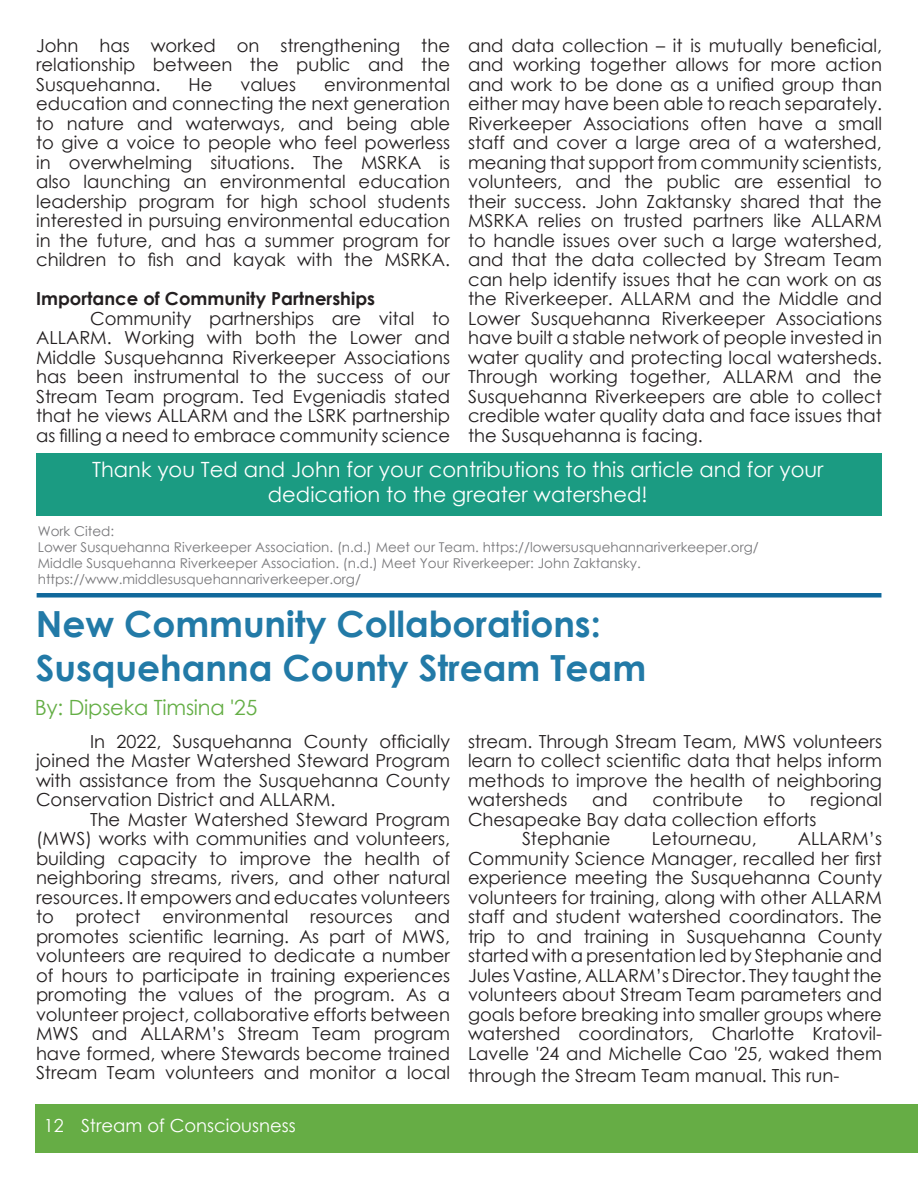
<style>
.page{position:relative;width:918px;height:1188px;background:#fff}
.page>*{position:absolute;margin:0;border:0;box-sizing:border-box;transform-origin:0 0}
.t1{font:700 36px "Century Gothic";color:#227aa7}
.t2{font:21px/25.2px "Century Gothic";color:#fff;text-align:center}
.t3{font:21px "Century Gothic";letter-spacing:-.01em;color:#64ae45}
.t4{font:18px/19.5px "Century Gothic";color:#231f20;text-align:justify}
.t5{font:700 18px "Century Gothic";color:#231f20}
.t6{font:18px "Century Gothic";color:#fff}
.t7{font:13.5px/16.2px "Century Gothic";color:#77777a}
</style>
<div class="page">
<div style="left:36px;top:1104px;width:882px;height:49px;background:#66ad45"></div>
<div style="left:37px;top:593px;width:844px;height:5px;background:#10689b"></div>
<div style="left:36px;top:453px;width:846px;height:62px;background:#1b9b82"></div>
<p class="t4" style="left:36px;top:35px;width:415px">John has worked on strengthening the relationship between the public and the Susquehanna.</p>
<p class="t4" style="left:36px;top:74px;width:415px;text-indent:288px">environmental education and connecting the next generation to nature and waterways, and being able to give a voice to people who feel powerless in overwhelming situations. The MSRKA is also launching an environmental education leadership program for high school students interested in pursuing environmental education in the future, and has a summer program for children to fish and kayak with the MSRKA.</p>
<p class="t5" style="left:36px;top:285px;width:341px">Importance of Community Partnerships</p>
<p class="t4" style="left:36px;top:308px;width:415px;text-indent:54px">Community partnerships are vital to ALLARM. Working with both the Lower and Middle Susquehanna Riverkeeper Associations has been instrumental to the success of our Stream Team program. Ted Evgeniadis stated that he views ALLARM and the LSRK partnership as filling a need to embrace community science</p>
<p class="t4" style="left:188px;top:74px;width:25px">He</p>
<p class="t4" style="left:241px;top:74px;width:57px">values</p>
<p class="t4" style="left:468px;top:35px;width:415px">and data collection – it is mutually beneficial, and working together allows for more action and work to be done as a unified group than either may have been able to reach separately.<br>Riverkeeper Associations often have a small staff and cover a large area of a watershed, meaning that support from community scientists, volunteers, and the public are essential to their success. John Zaktansky shared that the MSRKA relies on trusted partners like ALLARM to handle issues over such a large watershed, and that the data collected by Stream Team can help identify issues that he can work on as the Riverkeeper. ALLARM and the Middle and Lower Susquehanna Riverkeeper Associations have built a stable network of people invested in water quality and protecting local watersheds.<br>Through working together, ALLARM and the Susquehanna Riverkeepers are able to collect credible water quality data and face issues that the Susquehanna is facing.</p>
<p class="t2" style="left:92px;top:456px;width:733px">Thank you Ted and John for your contributions to this article and for your dedication to the greater watershed!</p>
<p class="t7" style="left:38px;top:523px;width:722px">Work Cited:<br>Lower Susquehanna Riverkeeper Association. (n.d.) Meet our Team. https://lowersusquehannariverkeeper.org/ Middle Susquehanna Riverkeeper Association. (n.d.) Meet Your Riverkeeper: John Zaktansky. https://www.middlesusquehannariverkeeper.org/</p>
<p class="t1" style="left:36px;top:597px;width:567px">New Community Collaborations:</p>
<p class="t1" style="left:36px;top:640px;width:612px">Susquehanna County Stream Team</p>
<p class="t3" style="left:35px;top:693px;width:224px">By: Dipseka Timsina '25</p>
<p class="t4" style="left:36px;top:731px;width:416px;text-indent:54px">In 2022, Susquehanna County officially joined the Master Watershed Steward Program with assistance from the Susquehanna County Conservation District and ALLARM.</p>
<p class="t4" style="left:36px;top:809px;width:416px;text-indent:54px">The Master Watershed Steward Program (MWS) works with communities and volunteers, building capacity to improve the health of neighboring streams, rivers, and other natural resources. It empowers and educates volunteers to protect environmental resources and promotes scientific learning. As part of MWS, volunteers are required to dedicate a number of hours to participate in training experiences promoting the values of the program. As a volunteer project, collaborative efforts between MWS and ALLARM’s Stream Team program have formed, where Stewards become trained Stream Team volunteers and monitor a local</p>
<p class="t6" style="left:44px;top:1113px;width:21px">12</p>
<p class="t6" style="left:81px;top:1113px;width:216px">Stream of Consciousness</p>
<p class="t4" style="left:468px;top:731px;width:416px">stream. Through Stream Team, MWS volunteers learn to collect scientific data that helps inform methods to improve the health of neighboring watersheds</p>
<p class="t4" style="left:468px;top:790px;width:416px;text-indent:343px">regional<br>Chesapeake Bay data collection efforts</p>
<p class="t4" style="left:522px;top:829px;width:90px">Stephanie</p>
<p class="t4" style="left:652px;top:829px;width:107px">Letourneau,</p>
<p class="t4" style="left:592px;top:790px;width:37px">and</p>
<p class="t4" style="left:653px;top:790px;width:92px">contribute</p>
<p class="t4" style="left:768px;top:790px;width:19px">to</p>
<p class="t4" style="left:468px;top:829px;width:416px;text-indent:330px">ALLARM’s Community Science Manager, recalled her first experience meeting the Susquehanna County volunteers for training, along with other ALLARM staff and student watershed coordinators. The trip to and training in Susquehanna County started with a presentation led by Stephanie and Jules Vastine, ALLARM’s Director. They taught the volunteers about Stream Team parameters and goals before breaking into smaller groups where watershed coordinators, Charlotte Kratovil-Lavelle '24 and Michelle Cao '25, waked them</p>
<p class="t4" style="left:468px;top:1065px;width:373px">through the Stream Team manual. This run-</p>
</div>
